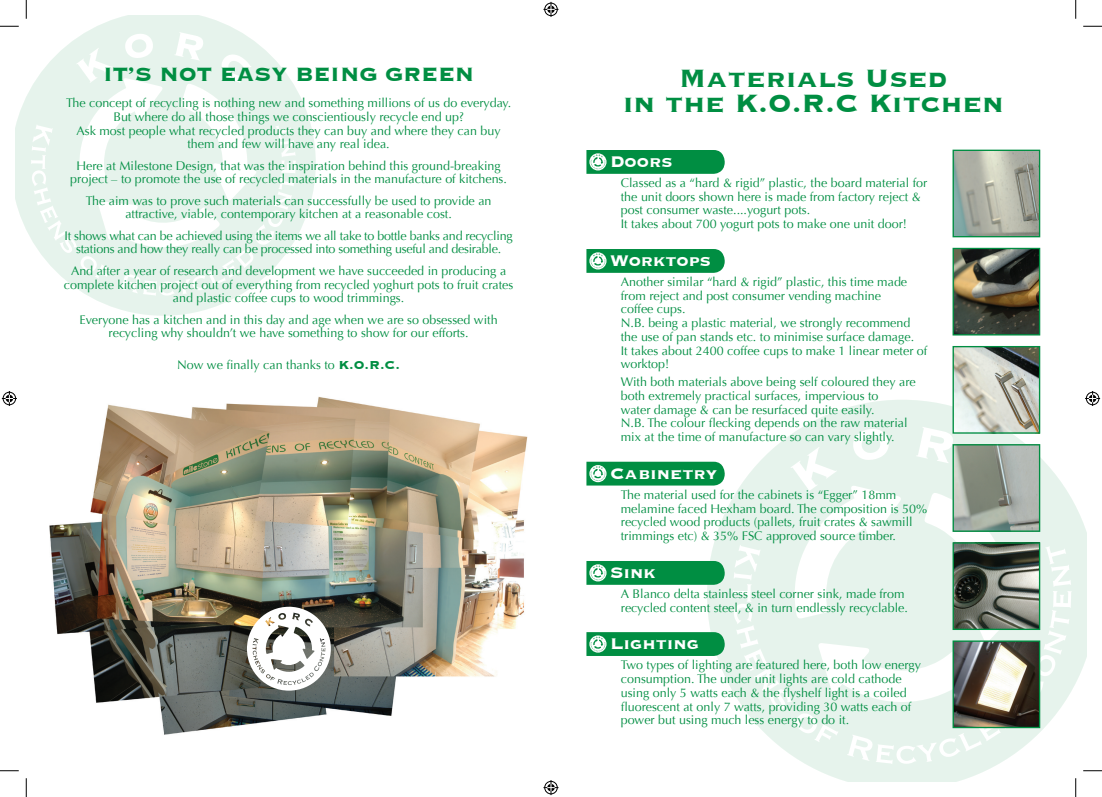
<style>
.page{position:relative;width:1102px;height:797px;background:#fff}
.page>*{position:absolute;margin:0;border:0;box-sizing:border-box;transform-origin:0 0}
.t1{font:700 32.5px/25px "Copperplate";color:#008e42;text-align:center}
.t2{font:700 25px "Copperplate";color:#008e42}
.t3{font:700 20px "Copperplate";color:#fff}
.t4{font:12.5px/13.8px "Optima";color:#008e42}
.t5{font:12.5px/13.8px "Optima";letter-spacing:-.02em;color:#008e42;text-align:center}
.s1{font-family:"Copperplate";font-weight:700;font-size:15px}
</style>
<div class="page">
<svg style="left:16px;top:16px;width:300px;height:300px;fill:#e6f3ec"></svg>
<img style="left:49px;top:397px;width:479px;height:338px">
<svg style="left:247px;top:606px;width:84px;height:84px"></svg>
<svg style="left:707px;top:399px;width:379px;height:382px;fill:#e6f3ec"></svg>
<img style="left:954px;top:348px;width:84px;height:83px">
<div style="left:952px;top:346px;width:88px;height:87px;border:1px solid #008e42"></div>
<img style="left:954px;top:152px;width:84px;height:83px">
<div style="left:952px;top:150px;width:88px;height:87px;border:1px solid #008e42"></div>
<img style="left:954px;top:446px;width:84px;height:84px">
<div style="left:952px;top:444px;width:88px;height:88px;border:1px solid #008e42"></div>
<img style="left:954px;top:250px;width:84px;height:83px">
<div style="left:952px;top:248px;width:88px;height:87px;border:1px solid #008e42"></div>
<img style="left:954px;top:544px;width:84px;height:84px">
<div style="left:952px;top:542px;width:88px;height:88px;border:1px solid #008e42"></div>
<img style="left:954px;top:642px;width:84px;height:84px">
<div style="left:952px;top:640px;width:88px;height:88px;border:1px solid #008e42"></div>
<svg style="left:586px;top:632px;width:138px;height:24px;background:#139650"></svg>
<svg style="left:586px;top:561px;width:138px;height:24px;background:#139650"></svg>
<svg style="left:586px;top:249px;width:138px;height:24px;background:#149650"></svg>
<svg style="left:586px;top:150px;width:138px;height:24px;background:#149650"></svg>
<svg style="left:586px;top:461px;width:138px;height:24px;background:#199954"></svg>
<svg style="left:0;top:25px;width:19px;height:2px"></svg>
<svg style="left:1083px;top:25px;width:18px;height:2px"></svg>
<svg style="left:0;top:770px;width:19px;height:1px"></svg>
<svg style="left:1083px;top:770px;width:18px;height:1px"></svg>
<svg style="left:25px;top:0;width:2px;height:19px"></svg>
<svg style="left:25px;top:778px;width:2px;height:19px"></svg>
<svg style="left:1075px;top:0;width:1px;height:19px"></svg>
<svg style="left:1074px;top:778px;width:2px;height:19px"></svg>
<svg style="left:543px;top:2px;width:15px;height:15px"></svg>
<svg style="left:543px;top:780px;width:15px;height:15px"></svg>
<svg style="left:2px;top:391px;width:15px;height:15px"></svg>
<svg style="left:1084px;top:391px;width:15px;height:15px"></svg>
<h2 class="t2" style="left:103px;top:58px;width:372px">IT’S NOT EASY BEING GREEN</h2>
<p class="t4" style="left:66px;top:96px;width:446px;text-align:center">The concept of recycling is nothing new and something millions of us do everyday.<br>But where do all those things we conscientiously recycle end up?<br>Ask most people what recycled products they can buy and where they can buy them and few will have any real idea.</p>
<p class="t4" style="left:70px;top:159px;width:438px;text-align:center">Here at Milestone Design, that was the inspiration behind this ground-breaking project – to promote the use of recycled materials in the manufacture of kitchens.</p>
<p class="t4" style="left:86px;top:194px;width:407px;text-align:center">The aim was to prove such materials can successfully be used to provide an attractive, viable, contemporary kitchen at a reasonable cost.</p>
<p class="t5" style="left:65px;top:229px;width:449px">It shows what can be achieved using the items we all take to bottle banks and recycling stations and how they really can be processed into something useful and desirable.</p>
<p class="t4" style="left:64px;top:264px;width:451px;text-align:center">And after a year of research and development we have succeeded in producing a complete kitchen project out of everything from recycled yoghurt pots to fruit crates and plastic coffee cups to wood trimmings.</p>
<p class="t4" style="left:80px;top:312px;width:419px;text-align:center">Everyone has a kitchen and in this day and age when we are so obsessed with recycling why shouldn’t we have something to show for our efforts.</p>
<p class="t4" style="left:177px;top:358px;width:224px">Now we finally can thanks to <span class="s1">K.O.R.C.</span></p>
<h1 class="t1" style="left:622px;top:63px;width:382px">Materials Used<br>in the K.O.R.C Kitchen</h1>
<h3 class="t3" style="left:610px;top:149px;width:64px">Doors</h3>
<p class="t4" style="left:620px;top:176px;width:308px">Classed as a “hard &amp; rigid” plastic, the board material for the unit doors shown here is made from factory reject &amp; post consumer waste....yogurt pots.<br>It takes about 700 yogurt pots to make one unit door!</p>
<h3 class="t3" style="left:610px;top:248px;width:102px">Worktops</h3>
<p class="t4" style="left:620px;top:275px;width:308px">Another similar “hard &amp; rigid” plastic, this time made from reject and post consumer vending machine<br>coffee cups.<br>N.B. being a plastic material, we strongly recommend the use of pan stands etc. to minimise surface damage.<br>It takes about 2400 coffee cups to make 1 linear meter of worktop!</p>
<p class="t4" style="left:620px;top:375px;width:296px">With both materials above being self coloured they are both extremely practical surfaces, impervious to<br>water damage &amp; can be resurfaced quite easily.<br>N.B. The colour flecking depends on the raw material mix at the time of manufacture so can vary slightly.</p>
<h3 class="t3" style="left:610px;top:460px;width:109px">Cabinetry</h3>
<p class="t4" style="left:620px;top:488px;width:308px">The material used for the cabinets is “Egger” 18mm melamine faced Hexham board. The composition is 50% recycled wood products (pallets, fruit crates &amp; sawmill trimmings etc) &amp; 35% FSC approved source timber.</p>
<h3 class="t3" style="left:610px;top:559px;width:47px">Sink</h3>
<p class="t4" style="left:620px;top:587px;width:289px">A Blanco delta stainless steel corner sink, made from recycled content steel, &amp; in turn endlessly recyclable.</p>
<h3 class="t3" style="left:610px;top:631px;width:90px">Lighting</h3>
<p class="t4" style="left:620px;top:658px;width:302px">Two types of lighting are featured here, both low energy consumption. The under unit lights are cold cathode using only 5 watts each &amp; the flyshelf light is a coiled fluorescent at only 7 watts, providing 30 watts each of power but using much less energy to do it.</p>
</div>
